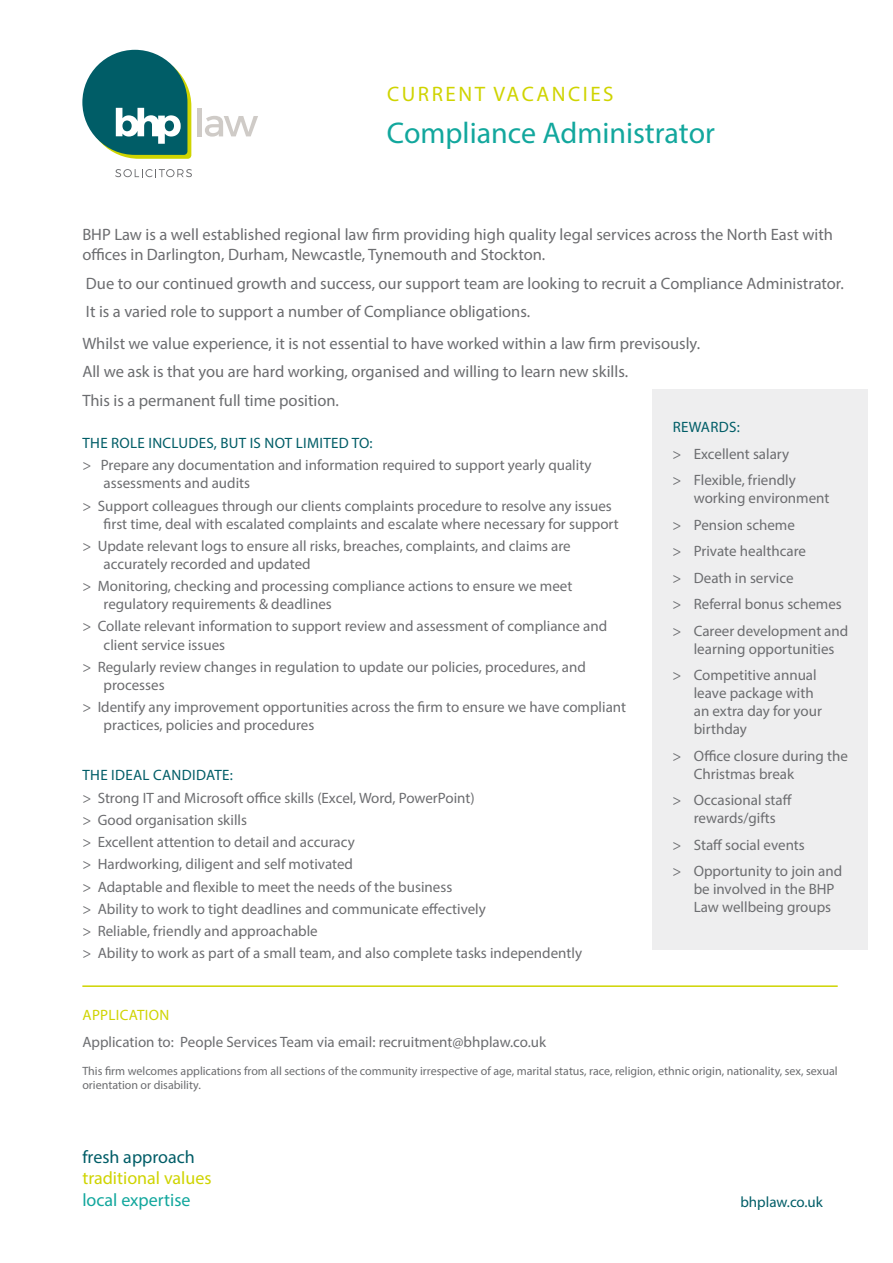
<style>
.page{position:relative;width:893px;height:1263px;background:#fff}
.page>*{position:absolute;margin:0;border:0;box-sizing:border-box;transform-origin:0 0}
.t1{font:30px "Myriad Pro";color:#12a79d}
.t2{font:21px "Myriad Pro";letter-spacing:.12em;color:#cfd400}
.t3{font:18px/21.6px "Myriad Pro";color:#cfd400}
.t4{font:16.5px/19.8px "Myriad Pro";color:#6c6d70}
.t5{font:15px/18px "Myriad Pro";color:#6c6d70}
.t6{font:15px "Myriad Pro";letter-spacing:.02em;color:#005d67}
.t7{font:15px "Myriad Pro";color:#005d67}
.t8{font:15px "Myriad Pro";letter-spacing:.02em;color:#cfd400}
.t9{font:12px/14.4px "Myriad Pro";color:#6c6d70}
.s1{color:#005d67}
.s2{color:#12a79d}
</style>
<div class="page">
<svg style="left:115px;top:169px;width:77px;height:8px"></svg>
<hr style="left:198px;top:108px;width:4px;height:28px;background:#cfcbc7">
<svg style="left:205px;top:116px;width:53px;height:21px"></svg>
<svg style="left:82px;top:50px;width:109px;height:109px"></svg>
<hr style="left:82px;top:985px;width:756px;height:2px;background:#cfd400">
<div style="left:653px;top:389px;width:215px;height:560px;background:#eeeeef"></div>
<p class="t2" style="left:387px;top:81px;width:228px">CURRENT VACANCIES</p>
<p class="t1" style="left:387px;top:114px;width:329px">Compliance Administrator</p>
<p class="t4" style="left:82px;top:225px;width:752px">BHP Law is a well established regional law firm providing high quality legal services across the North East with offices in Darlington, Durham, Newcastle, Tynemouth and Stockton.</p>
<p class="t4" style="left:86px;top:273px;width:759px">Due to our continued growth and success, our support team are looking to recruit a Compliance Administrator.</p>
<p class="t4" style="left:86px;top:301px;width:446px">It is a varied role to support a number of Compliance obligations.</p>
<p class="t4" style="left:82px;top:333px;width:619px">Whilst we value experience, it is not essential to have worked within a law firm previsously.</p>
<p class="t4" style="left:82px;top:362px;width:547px">All we ask is that you are hard working, organised and willing to learn new skills.</p>
<p class="t4" style="left:82px;top:390px;width:258px">This is a permanent full time position.</p>
<p class="t6" style="left:83px;top:434px;width:292px">THE ROLE INCLUDES, BUT IS NOT LIMITED TO:</p>
<p class="t5" style="left:104px;top:456px;width:489px;text-indent:-21px">&gt; Prepare any documentation and information required to support yearly quality assessments and audits</p>
<p class="t5" style="left:104px;top:496px;width:517px;text-indent:-21px">&gt; Support colleagues through our clients complaints procedure to resolve any issues first time, deal with escalated complaints and escalate where necessary for support</p>
<p class="t5" style="left:104px;top:537px;width:469px;text-indent:-21px">&gt; Update relevant logs to ensure all risks, breaches, complaints, and claims are accurately recorded and updated</p>
<p class="t5" style="left:104px;top:577px;width:470px;text-indent:-21px">&gt; Monitoring, checking and processing compliance actions to ensure we meet regulatory requirements &amp; deadlines</p>
<p class="t5" style="left:104px;top:617px;width:505px;text-indent:-21px">&gt; Collate relevant information to support review and assessment of compliance and client service issues</p>
<p class="t5" style="left:104px;top:657px;width:484px;text-indent:-21px">&gt; Regularly review changes in regulation to update our policies, procedures, and processes</p>
<p class="t5" style="left:104px;top:698px;width:524px;text-indent:-21px">&gt; Identify any improvement opportunities across the firm to ensure we have compliant practices, policies and procedures</p>
<p class="t6" style="left:83px;top:766px;width:152px">THE IDEAL CANDIDATE:</p>
<p class="t5" style="left:82px;top:788px;width:394px">&gt; Strong IT and Microsoft office skills (Excel, Word, PowerPoint)</p>
<p class="t5" style="left:82px;top:810px;width:166px">&gt; Good organisation skills</p>
<p class="t5" style="left:82px;top:833px;width:274px">&gt; Excellent attention to detail and accuracy</p>
<p class="t5" style="left:82px;top:855px;width:272px">&gt; Hardworking, diligent and self motivated</p>
<p class="t5" style="left:82px;top:877px;width:371px">&gt; Adaptable and flexible to meet the needs of the business</p>
<p class="t5" style="left:82px;top:899px;width:405px">&gt; Ability to work to tight deadlines and communicate effectively</p>
<p class="t5" style="left:82px;top:922px;width:237px">&gt; Reliable, friendly and approachable</p>
<p class="t5" style="left:82px;top:944px;width:501px">&gt; Ability to work as part of a small team, and also complete tasks independently</p>
<p class="t8" style="left:83px;top:1006px;width:88px">APPLICATION</p>
<p class="t5" style="left:82px;top:1032px;width:465px">Application to: People Services Team via email: recruitment@bhplaw.co.uk</p>
<p class="t6" style="left:673px;top:418px;width:69px">REWARDS:</p>
<p class="t5" style="left:672px;top:444px;width:118px">&gt; Excellent salary</p>
<p class="t5" style="left:694px;top:471px;width:137px;text-indent:-21px">&gt; Flexible, friendly working environment</p>
<p class="t5" style="left:672px;top:515px;width:124px">&gt; Pension scheme</p>
<p class="t5" style="left:672px;top:542px;width:135px">&gt; Private healthcare</p>
<p class="t5" style="left:672px;top:568px;width:123px">&gt; Death in service</p>
<p class="t5" style="left:672px;top:595px;width:171px">&gt; Referral bonus schemes</p>
<p class="t5" style="left:672px;top:621px;width:177px;text-align:center">&gt; Career development and learning opportunities</p>
<p class="t5" style="left:694px;top:666px;width:130px;text-indent:-21px">&gt; Competitive annual leave package with an extra day for your birthday</p>
<p class="t5" style="left:694px;top:746px;width:156px;text-indent:-21px">&gt; Office closure during the<br>Christmas break</p>
<p class="t5" style="left:672px;top:791px;width:121px;text-align:center">&gt; Occasional staff rewards/gifts</p>
<p class="t5" style="left:672px;top:835px;width:134px">&gt; Staff social events</p>
<p class="t5" style="left:694px;top:862px;width:150px;text-indent:-21px">&gt; Opportunity to join and be involved in the BHP<br>Law wellbeing groups</p>
<p class="t9" style="left:82px;top:1063px;width:757px">This firm welcomes applications from all sections of the community irrespective of age, marital status, race, religion, ethnic origin, nationality, sex, sexual orientation or disability.</p>
<p class="t3" style="left:82px;top:1145px;width:131px"><span class="s1">fresh approach </span>traditional values <span class="s2">local expertise</span></p>
<p class="t7" style="left:740px;top:1192px;width:84px">bhplaw.co.uk</p>
</div>
